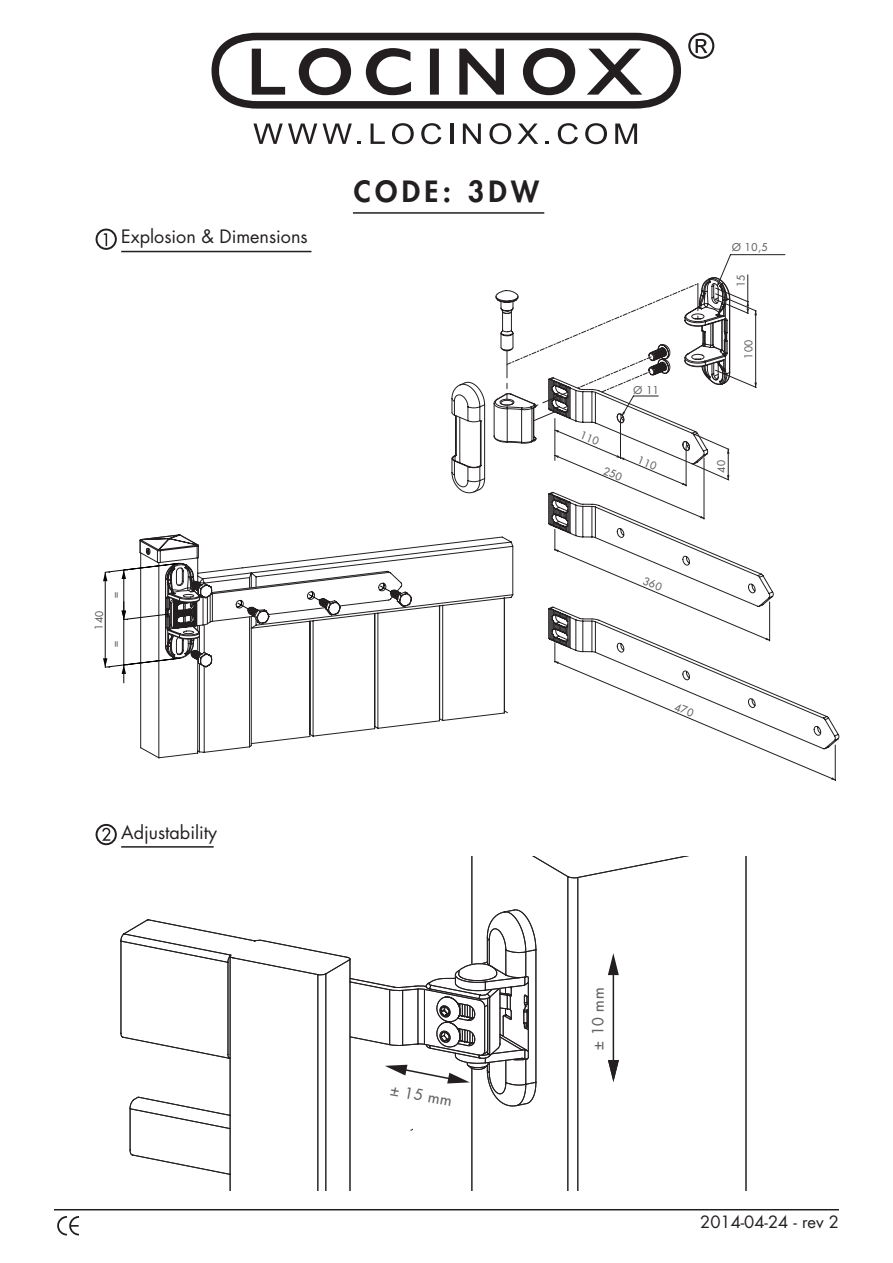
<style>
.page{position:relative;width:893px;height:1263px;background:#fff}
.page>*{position:absolute;margin:0;border:0;box-sizing:border-box;transform-origin:0 0}
.t1{font:800 28.5px "Futura Std";letter-spacing:.15em;color:#231f20}
.t2{font:18px "Futura Std";color:#231f20}
.t3{font:16.5px "Futura Std";color:#231f20}
.t4{font:500 15px "Futura Std";color:#636366}
.t5{font:500 10.5px "Futura Std";letter-spacing:.05em;color:#636366}
</style>
<div class="page">
<svg style="left:211px;top:33px;width:470px;height:76px"></svg>
<svg style="left:253px;top:124px;width:99px;height:20px"></svg>
<svg style="left:371px;top:124px;width:14px;height:20px"></svg>
<svg style="left:392px;top:123px;width:22px;height:21px"></svg>
<svg style="left:421px;top:123px;width:20px;height:21px"></svg>
<hr style="left:450px;top:124px;width:3px;height:20px;background:#231f20">
<svg style="left:463px;top:124px;width:18px;height:20px"></svg>
<svg style="left:489px;top:123px;width:22px;height:21px"></svg>
<svg style="left:517px;top:124px;width:21px;height:20px"></svg>
<svg style="left:558px;top:123px;width:20px;height:21px"></svg>
<svg style="left:585px;top:123px;width:22px;height:21px"></svg>
<svg style="left:615px;top:124px;width:22px;height:20px"></svg>
<svg style="left:688px;top:33px;width:26px;height:26px"></svg>
<div style="left:96px;top:229px;width:21px;height:21px;border:2px solid #231f20;border-radius:50%"></div>
<svg style="left:103px;top:233px;width:4px;height:13px"></svg>
<hr style="left:121px;top:251px;width:190px;height:1px;background:#231f20">
<hr style="left:121px;top:846px;width:93px;height:2px;background:#231f20">
<hr style="left:353px;top:212px;width:191px;height:2px;background:#231f20">
<svg style="left:57px;top:1216px;width:22px;height:19px"></svg>
<hr style="left:54px;top:1209px;width:785px;height:1px;background:#231f20">
<svg style="left:452px;top:295px;width:44px;height:199px"></svg>
<svg style="left:140px;top:537px;width:356px;height:221px"></svg>
<svg style="left:103px;top:535px;width:309px;height:148px"></svg>
<hr style="left:124px;top:570px;width:1px;height:49px;background:#040503">
<svg style="left:121px;top:857px;width:625px;height:334px"></svg>
<svg style="left:130px;top:909px;width:406px;height:220px"></svg>
<svg style="left:608px;top:1060px;width:11px;height:22px"></svg>
<svg style="left:385px;top:911px;width:143px;height:195px"></svg>
<div style="left:96px;top:824px;width:21px;height:21px;border:2px solid #231f20;border-radius:50%"></div>
<svg style="left:102px;top:828px;width:8px;height:13px"></svg>
<svg style="left:496px;top:254px;width:340px;height:527px"></svg>
<p class="t2" style="left:121px;top:225px;width:188px">Explosion &amp; Dimensions</p>
<p class="t1" style="left:354px;top:174px;width:187px">CODE: 3DW</p>
<p class="t5" style="left:93px;top:630px;width:21px;rotate:-90deg">140</p>
<p class="t5" style="left:109px;top:598px;width:8px;rotate:-90deg">=</p>
<p class="t5" style="left:109px;top:647px;width:8px;rotate:-90deg">=</p>
<p class="t5" style="left:634px;top:383px;width:27px">Ø 11</p>
<p class="t5" style="left:732px;top:240px;width:37px">Ø 10,5</p>
<p class="t5" style="left:734px;top:287px;width:14px;rotate:-90deg">15</p>
<p class="t5" style="left:742px;top:359px;width:21px;rotate:-90deg">100</p>
<p class="t5" style="left:715px;top:473px;width:14px;rotate:-90deg">40</p>
<p class="t2" style="left:121px;top:821px;width:97px">Adjustability</p>
<p class="t4" style="left:393px;top:1080px;width:64px;rotate:11deg">± 15 mm</p>
<p class="t4" style="left:589px;top:1050px;width:64px;rotate:-90deg">± 10 mm</p>
<p class="t3" style="left:700px;top:1211px;width:140px">2014-04-24 - rev 2</p>
</div>
